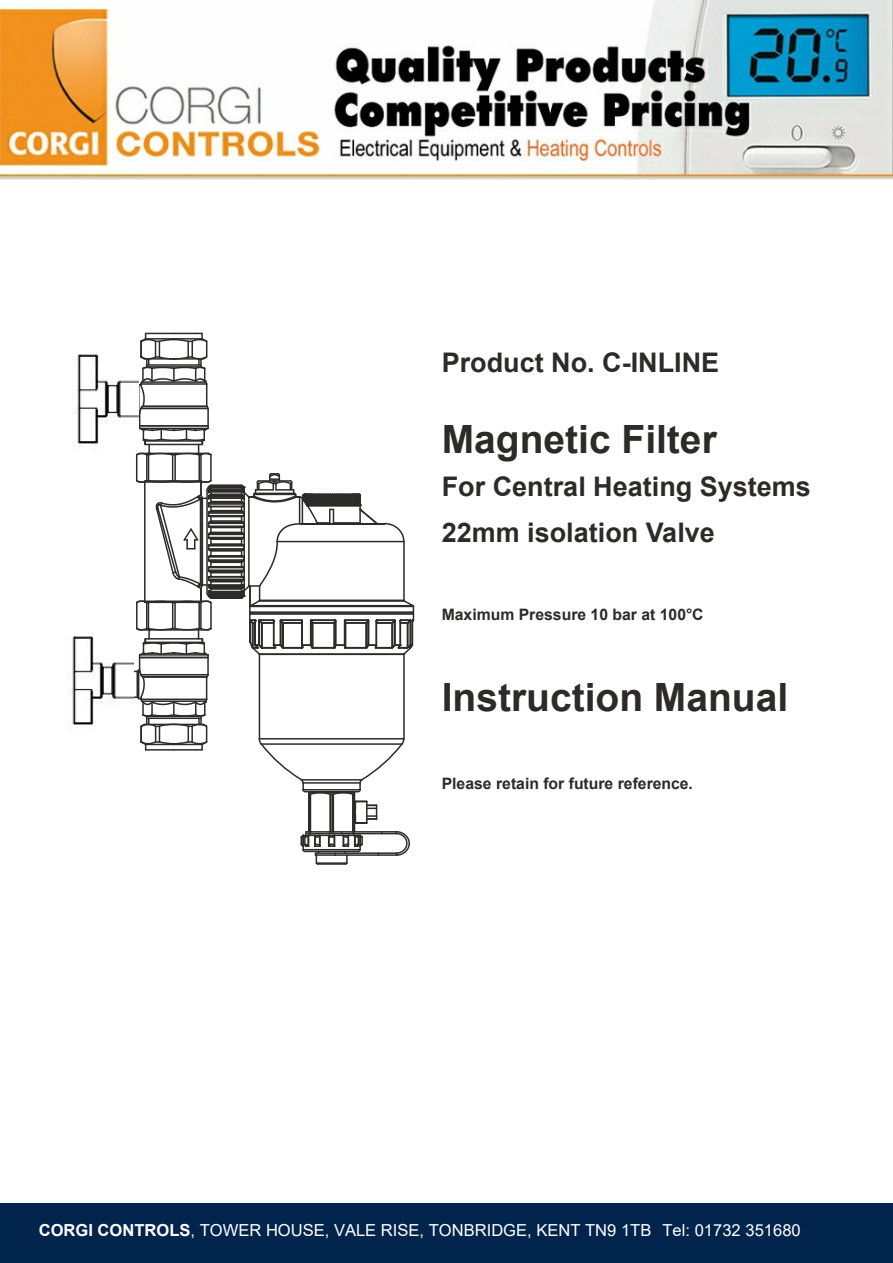
<style>
.page{position:relative;width:893px;height:1263px;background:#fff}
.page>*{position:absolute;margin:0;border:0;box-sizing:border-box;transform-origin:0 0}
.t1{font:700 39px "Arial";color:#2c2b2a}
.t2{font:700 27px/46.8px "Arial";color:#2c2b2a}
.t3{font:16.5px "Arial";color:#fff}
.t4{font:700 15.75px "Arial";color:#2c2b2a}
.s1{font-weight:700}
</style>
<div class="page">
<hr style="left:259px;top:654px;width:1px;height:85px;background:#2c2b2a">
<hr style="left:211px;top:596px;width:31px;height:2px;background:#2c2b2a">
<hr style="left:211px;top:595px;width:31px;height:1px;background:#2c2b2a">
<hr style="left:211px;top:593px;width:31px;height:2px;background:#2c2b2a">
<hr style="left:209px;top:591px;width:35px;height:2px;background:#2c2b2a">
<hr style="left:211px;top:588px;width:31px;height:2px;background:#2c2b2a">
<hr style="left:209px;top:587px;width:34px;height:1px;background:#2c2b2a">
<hr style="left:209px;top:586px;width:35px;height:1px;background:#2c2b2a">
<hr style="left:211px;top:584px;width:31px;height:2px;background:#2c2b2a">
<hr style="left:211px;top:581px;width:31px;height:1px;background:#2c2b2a">
<hr style="left:209px;top:580px;width:34px;height:1px;background:#2c2b2a">
<hr style="left:209px;top:578px;width:35px;height:2px;background:#2c2b2a">
<hr style="left:210px;top:576px;width:32px;height:2px;background:#2c2b2a">
<hr style="left:211px;top:572px;width:31px;height:1px;background:#2c2b2a">
<hr style="left:209px;top:571px;width:34px;height:1px;background:#2c2b2a">
<hr style="left:209px;top:569px;width:35px;height:2px;background:#2c2b2a">
<hr style="left:210px;top:566px;width:32px;height:2px;background:#2c2b2a">
<hr style="left:403px;top:654px;width:2px;height:85px;background:#2c2b2a">
<hr style="left:211px;top:561px;width:31px;height:2px;background:#2c2b2a">
<hr style="left:209px;top:559px;width:35px;height:2px;background:#2c2b2a">
<hr style="left:209px;top:556px;width:35px;height:2px;background:#2c2b2a">
<hr style="left:211px;top:555px;width:31px;height:1px;background:#2c2b2a">
<hr style="left:211px;top:550px;width:31px;height:2px;background:#2c2b2a">
<hr style="left:209px;top:548px;width:35px;height:2px;background:#2c2b2a">
<hr style="left:210px;top:544px;width:33px;height:2px;background:#2c2b2a">
<hr style="left:211px;top:543px;width:31px;height:2px;background:#2c2b2a">
<hr style="left:211px;top:538px;width:31px;height:2px;background:#2c2b2a">
<hr style="left:209px;top:537px;width:35px;height:1px;background:#2c2b2a">
<hr style="left:209px;top:534px;width:35px;height:1px;background:#2c2b2a">
<hr style="left:210px;top:533px;width:33px;height:1px;background:#2c2b2a">
<hr style="left:211px;top:532px;width:31px;height:1px;background:#2c2b2a">
<hr style="left:210px;top:526px;width:32px;height:2px;background:#2c2b2a">
<hr style="left:209px;top:525px;width:35px;height:2px;background:#2c2b2a">
<hr style="left:209px;top:522px;width:35px;height:2px;background:#2c2b2a">
<hr style="left:211px;top:520px;width:31px;height:2px;background:#2c2b2a">
<hr style="left:210px;top:515px;width:32px;height:2px;background:#2c2b2a">
<hr style="left:209px;top:512px;width:35px;height:2px;background:#2c2b2a">
<hr style="left:210px;top:511px;width:33px;height:1px;background:#2c2b2a">
<hr style="left:211px;top:510px;width:31px;height:1px;background:#2c2b2a">
<hr style="left:210px;top:506px;width:32px;height:1px;background:#2c2b2a">
<hr style="left:209px;top:503px;width:35px;height:2px;background:#2c2b2a">
<hr style="left:210px;top:502px;width:33px;height:1px;background:#2c2b2a">
<hr style="left:211px;top:501px;width:31px;height:1px;background:#2c2b2a">
<hr style="left:210px;top:497px;width:32px;height:2px;background:#2c2b2a">
<hr style="left:209px;top:496px;width:35px;height:1px;background:#2c2b2a">
<hr style="left:210px;top:494px;width:33px;height:2px;background:#2c2b2a">
<hr style="left:211px;top:493px;width:31px;height:2px;background:#2c2b2a">
<hr style="left:209px;top:491px;width:35px;height:1px;background:#2c2b2a">
<hr style="left:210px;top:489px;width:33px;height:2px;background:#2c2b2a">
<hr style="left:211px;top:488px;width:31px;height:2px;background:#2c2b2a">
<hr style="left:210px;top:486px;width:33px;height:2px;background:#2c2b2a">
<hr style="left:211px;top:485px;width:31px;height:1px;background:#2c2b2a">
<svg style="left:258px;top:737px;width:152px;height:128px"></svg>
<svg style="left:239px;top:473px;width:176px;height:183px"></svg>
<svg style="left:133px;top:332px;width:80px;height:419px"></svg>
<img style="left:68px;top:636px;width:65px;height:95px">
<img style="left:72px;top:347px;width:67px;height:104px">
<img style="left:0;top:0;width:893px;height:179px">
<div style="left:0;top:1203px;width:893px;height:60px;background:#00244b"></div>
<h2 class="t2" style="left:442px;top:342px;width:279px">Product No. C-INLINE</h2>
<h1 class="t1" style="left:442px;top:425px;width:277px">Magnetic Filter</h1>
<h2 class="t2" style="left:442px;top:465px;width:371px">For Central Heating Systems<br>22mm isolation Valve</h2>
<p class="t4" style="left:442px;top:609px;width:263px">Maximum Pressure 10 bar at 100°C</p>
<h1 class="t1" style="left:442px;top:682px;width:348px">Instruction Manual</h1>
<p class="t4" style="left:442px;top:777px;width:253px">Please retain for future reference.</p>
<p class="t3" style="left:39px;top:1224px;width:764px"><span class="s1">CORGI CONTROLS</span>, TOWER HOUSE, VALE RISE, TONBRIDGE, KENT TN9 1TB Tel: 01732 351680</p>
</div>
